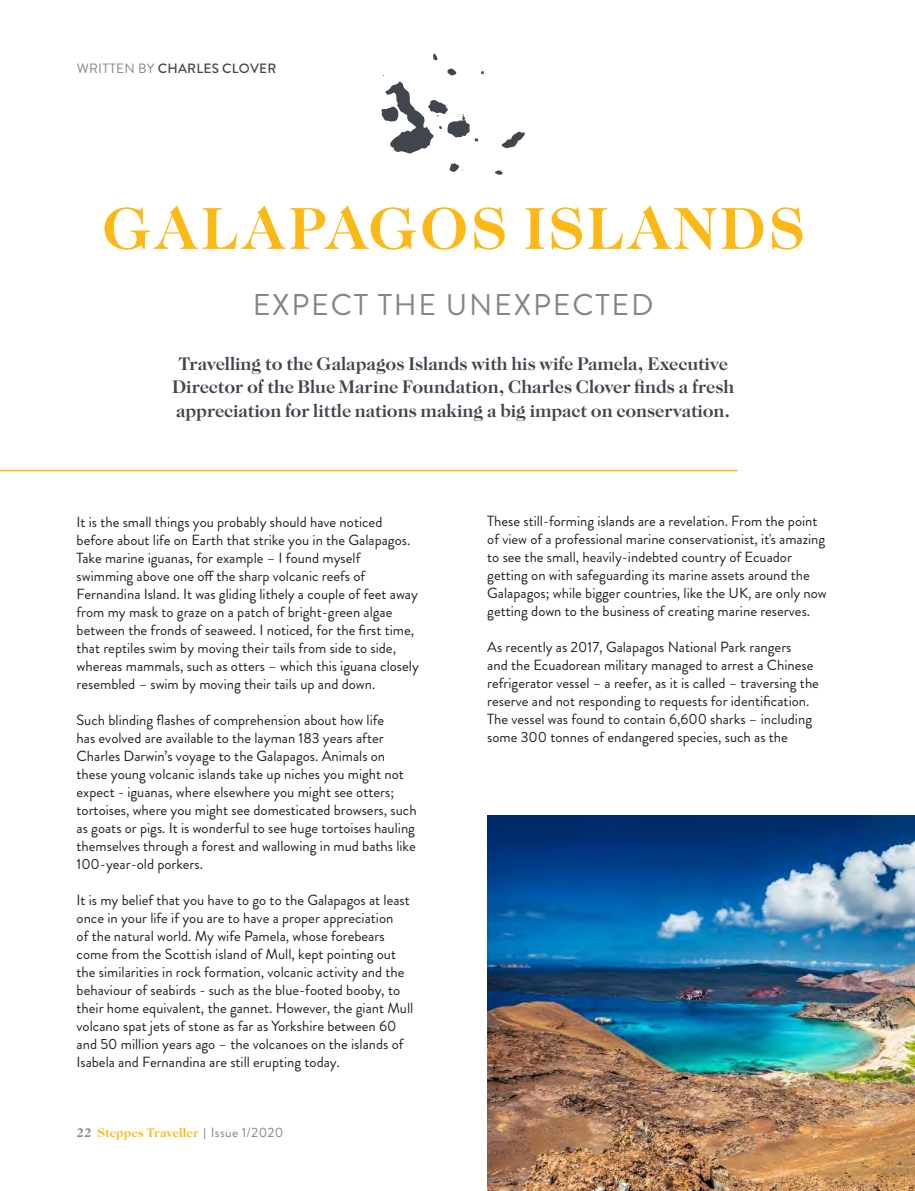
<style>
.page{position:relative;width:915px;height:1191px;background:#fff}
.page>*{position:absolute;margin:0;border:0;box-sizing:border-box;transform-origin:0 0}
.t1{font:700 63px "Caslon FS";letter-spacing:.05em;color:#fcb814}
.t2{font:30px "Brandon Grotesque";letter-spacing:.06em;color:#84868a}
.t3{font:700 19.5px/23.4px "Caslon FS";color:#40454e;text-align:center}
.t4{font:14.7px/18px "Brandon Grotesque";color:#231f20}
.t5{font:700 13.5px "Caslon FS";letter-spacing:.01em;color:#fcb814}
.t6{font:500 13.5px "Brandon Grotesque";letter-spacing:.02em;color:#40454e}
.s1{font-weight:400;color:#84868a}
.s2{color:#84868a}
.s3{font-family:"Brandon Grotesque";font-weight:400;color:#84868a}
</style>
<div class="page">
<img style="left:487px;top:815px;width:427px;height:376px">
<hr style="left:0;top:470px;width:737px;height:1px;background:#fcb814">
<svg style="left:433px;top:54px;width:4px;height:6px"></svg>
<svg style="left:381px;top:68px;width:103px;height:85px"></svg>
<svg style="left:449px;top:163px;width:14px;height:9px"></svg>
<svg style="left:501px;top:132px;width:24px;height:17px"></svg>
<svg style="left:495px;top:170px;width:7px;height:5px"></svg>
<p class="t6" style="left:77px;top:59px;width:201px"><span class="s1">WRITTEN BY</span> CHARLES CLOVER</p>
<h1 class="t1" style="left:102px;top:193px;width:703px">GALAPAGOS ISLANDS</h1>
<h2 class="t2" style="left:252px;top:284px;width:402px">EXPECT THE UNEXPECTED</h2>
<h3 class="t3" style="left:172px;top:352px;width:563px">Travelling to the Galapagos Islands with his wife Pamela, Executive<br>Director of the Blue Marine Foundation, Charles Clover finds a fresh appreciation for little nations making a big impact on conservation.</h3>
<p class="t4" style="left:77px;top:513px;width:343px">It is the small things you probably should have noticed before about life on Earth that strike you in the Galapagos.<br>Take marine iguanas, for example – I found myself swimming above one off the sharp volcanic reefs of Fernandina Island. It was gliding lithely a couple of feet away from my mask to graze on a patch of bright-green algae between the fronds of seaweed. I noticed, for the first time, that reptiles swim by moving their tails from side to side, whereas mammals, such as otters – which this iguana closely resembled – swim by moving their tails up and down.</p>
<p class="t4" style="left:77px;top:711px;width:341px">Such blinding flashes of comprehension about how life<br>has evolved are available to the layman 183 years after Charles Darwin’s voyage to the Galapagos. Animals on these young volcanic islands take up niches you might not expect - iguanas, where elsewhere you might see otters; tortoises, where you might see domesticated browsers, such as goats or pigs. It is wonderful to see huge tortoises hauling themselves through a forest and wallowing in mud baths like 100-year-old porkers.</p>
<p class="t4" style="left:77px;top:890px;width:338px">It is my belief that you have to go to the Galapagos at least once in your life if you are to have a proper appreciation<br>of the natural world. My wife Pamela, whose forebears come from the Scottish island of Mull, kept pointing out the similarities in rock formation, volcanic activity and the behaviour of seabirds - such as the blue-footed booby, to their home equivalent, the gannet. However, the giant Mull volcano spat jets of stone as far as Yorkshire between 60 and 50 million years ago – the volcanoes on the islands of Isabela and Fernandina are still erupting today.</p>
<p class="t5" style="left:77px;top:1125px;width:208px"><span class="s2">22</span> Steppes Traveller <span class="s2">|</span> <span class="s3">Issue 1/2020</span></p>
<p class="t4" style="left:487px;top:512px;width:341px">These still-forming islands are a revelation. From the point of view of a professional marine conservationist, it's amazing to see the small, heavily-indebted country of Ecuador getting on with safeguarding its marine assets around the Galapagos; while bigger countries, like the UK, are only now getting down to the business of creating marine reserves.</p>
<p class="t4" style="left:487px;top:638px;width:333px">As recently as 2017, Galapagos National Park rangers<br>and the Ecuadorean military managed to arrest a Chinese refrigerator vessel – a reefer, as it is called – traversing the reserve and not responding to requests for identification.<br>The vessel was found to contain 6,600 sharks – including some 300 tonnes of endangered species, such as the</p>
</div>
